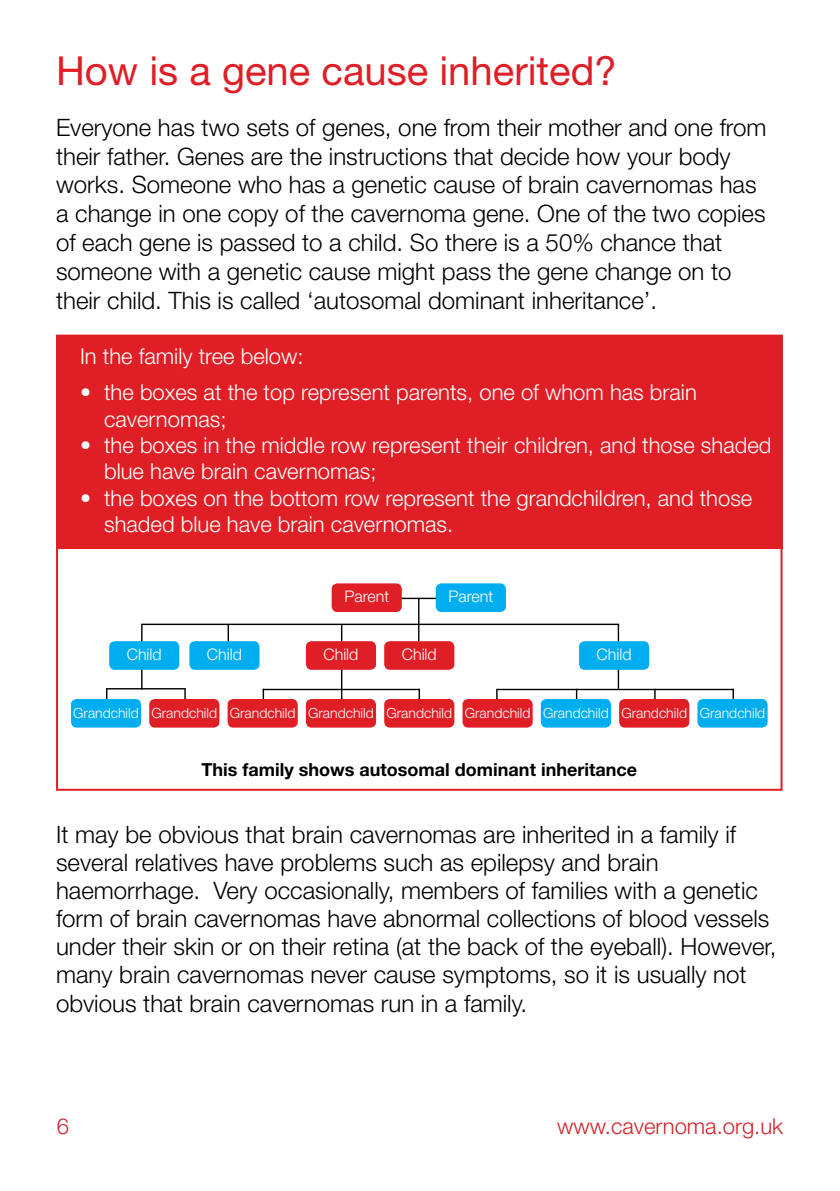
<style>
.page{position:relative;width:840px;height:1191px;background:#fff}
.page>*{position:absolute;margin:0;border:0;box-sizing:border-box;transform-origin:0 0}
.t1{font:40px "Helvetica Neue LT Std";color:#df1e26}
.t2{font:300 24px/28.8px "Helvetica Neue LT Std";color:#000}
.t3{font:300 22px/26.4px "Helvetica Neue LT Std";color:#fff}
.t4{font:300 22px "Helvetica Neue LT Std";color:#d2232a}
.t5{font:700 18px "Helvetica Neue LT Std";color:#000}
.t6{font:300 16px "Helvetica Neue LT Std";color:#fff}
.t7{font:300 14px "Helvetica Neue LT Std";color:#fff}
</style>
<div class="page">
<hr style="left:341px;top:625px;width:1px;height:74px;background:#000">
<hr style="left:262px;top:689px;width:2px;height:29px;background:#000">
<hr style="left:184px;top:689px;width:2px;height:29px;background:#000">
<hr style="left:141px;top:625px;width:1px;height:64px;background:#000">
<hr style="left:617px;top:624px;width:1px;height:65px;background:#000">
<hr style="left:227px;top:624px;width:2px;height:21px;background:#000">
<hr style="left:418px;top:689px;width:2px;height:29px;background:#000">
<hr style="left:575px;top:689px;width:2px;height:29px;background:#000">
<hr style="left:653px;top:689px;width:2px;height:29px;background:#000">
<div style="left:57px;top:334px;width:725px;height:214px;background:#df1e26"></div>
<div style="left:56px;top:334px;width:726px;height:456px;border:2px solid #df1e26"></div>
<div style="left:384px;top:641px;width:70px;height:29px;background:#df1e26;border-radius:6px"></div>
<div style="left:578px;top:641px;width:70px;height:29px;background:#00aeef;border-radius:6px"></div>
<div style="left:306px;top:641px;width:70px;height:29px;background:#df1e26;border-radius:6px"></div>
<div style="left:109px;top:641px;width:70px;height:29px;background:#00aeef;border-radius:6px"></div>
<div style="left:189px;top:641px;width:70px;height:29px;background:#00aeef;border-radius:6px"></div>
<div style="left:384px;top:699px;width:70px;height:28px;background:#df1e26;border-radius:6px"></div>
<div style="left:306px;top:699px;width:70px;height:28px;background:#df1e26;border-radius:6px"></div>
<div style="left:227px;top:699px;width:70px;height:28px;background:#df1e26;border-radius:6px"></div>
<div style="left:149px;top:699px;width:70px;height:28px;background:#df1e26;border-radius:6px"></div>
<div style="left:71px;top:699px;width:70px;height:28px;background:#00aeef;border-radius:6px"></div>
<div style="left:462px;top:699px;width:70px;height:28px;background:#df1e26;border-radius:6px"></div>
<div style="left:540px;top:699px;width:70px;height:28px;background:#00aeef;border-radius:6px"></div>
<div style="left:618px;top:699px;width:71px;height:28px;background:#df1e26;border-radius:6px"></div>
<div style="left:697px;top:699px;width:70px;height:28px;background:#00aeef;border-radius:6px"></div>
<hr style="left:418px;top:598px;width:1px;height:43px;background:#000">
<hr style="left:106px;top:688px;width:80px;height:1px;background:#000">
<hr style="left:399px;top:597px;width:40px;height:2px;background:#000">
<hr style="left:262px;top:689px;width:158px;height:1px;background:#000">
<hr style="left:497px;top:689px;width:236px;height:1px;background:#000">
<hr style="left:141px;top:623px;width:477px;height:2px;background:#000">
<div style="left:435px;top:583px;width:70px;height:29px;background:#00aeef;border-radius:6px"></div>
<div style="left:331px;top:583px;width:70px;height:29px;background:#df1e26;border-radius:6px"></div>
<h1 class="t1" style="left:56px;top:47px;width:562px">How is a gene cause inherited?</h1>
<p class="t2" style="left:56px;top:112px;width:711px">Everyone has two sets of genes, one from their mother and one from their father. Genes are the instructions that decide how your body works. Someone who has a genetic cause of brain cavernomas has a change in one copy of the cavernoma gene. One of the two copies of each gene is passed to a child. So there is a 50% chance that someone with a genetic cause might pass the gene change on to their child. This is called ‘autosomal dominant inheritance’.</p>
<p class="t3" style="left:80px;top:342px;width:225px">In the family tree below:</p>
<p class="t3" style="left:104px;top:379px;width:594px;text-indent:-24px">• the boxes at the top represent parents, one of whom has brain cavernomas;</p>
<p class="t3" style="left:104px;top:431px;width:668px;text-indent:-24px">• the boxes in the middle row represent their children, and those shaded blue have brain cavernomas;</p>
<p class="t3" style="left:104px;top:484px;width:649px;text-indent:-24px">• the boxes on the bottom row represent the grandchildren, and those shaded blue have brain cavernomas.</p>
<p class="t6" style="left:344px;top:586px;width:46px">Parent</p>
<p class="t6" style="left:448px;top:586px;width:46px">Parent</p>
<p class="t6" style="left:127px;top:644px;width:36px">Child</p>
<p class="t6" style="left:207px;top:644px;width:36px">Child</p>
<p class="t6" style="left:323px;top:644px;width:36px">Child</p>
<p class="t6" style="left:401px;top:644px;width:36px">Child</p>
<p class="t6" style="left:596px;top:644px;width:36px">Child</p>
<p class="t7" style="left:73px;top:704px;width:693px">Grandchild Grandchild Grandchild Grandchild Grandchild Grandchild Grandchild Grandchild Grandchild</p>
<p class="t5" style="left:201px;top:758px;width:437px">This family shows autosomal dominant inheritance</p>
<p class="t2" style="left:56px;top:819px;width:721px;line-height:28.2px">It may be obvious that brain cavernomas are inherited in a family if several relatives have problems such as epilepsy and brain haemorrhage. Very occasionally, members of families with a genetic form of brain cavernomas have abnormal collections of blood vessels under their skin or on their retina (at the back of the eyeball). However, many brain cavernomas never cause symptoms, so it is usually not obvious that brain cavernomas run in a family.</p>
<p class="t4" style="left:57px;top:1112px;width:14px">6</p>
<p class="t4" style="left:557px;top:1112px;width:227px">www.cavernoma.org.uk</p>
</div>
